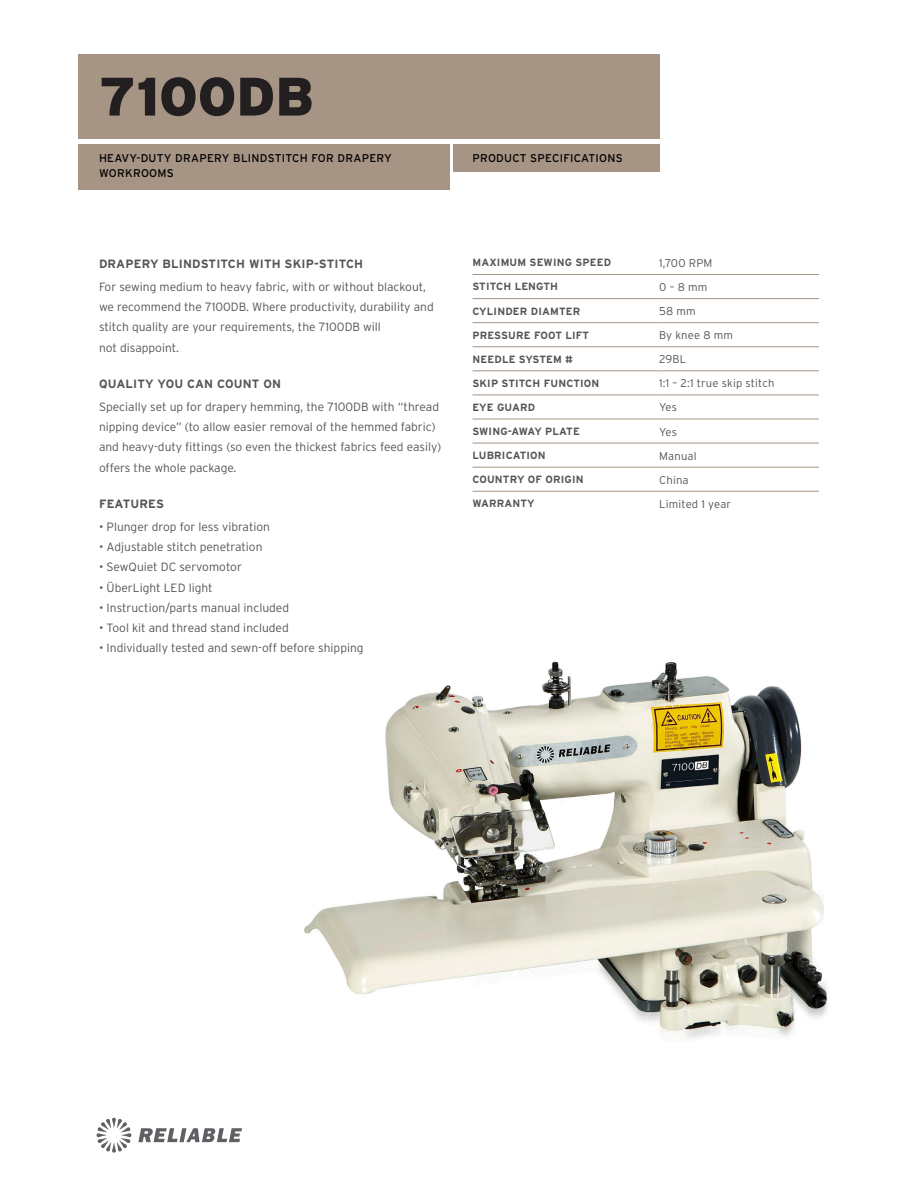
<style>
.page{position:relative;width:918px;height:1188px;background:#fff}
.page>*{position:absolute;margin:0;border:0;box-sizing:border-box;transform-origin:0 0}
.t1{font:900 54px "Interstate";color:#231f20}
.Paragraph{font:300 12px/20.2px "Interstate";color:#54555a}
.Features__Bulleted_L{font:300 12px "Interstate";color:#54555a}
.t2{font:700 12px "Interstate";letter-spacing:.015em;color:#54555a}
.Product_Specs__Right{font:300 11.25px "Interstate";letter-spacing:.015em;color:#54555a}
.t3{font:11.25px/15px "Interstate";letter-spacing:.025em;color:#000}
.Produt_Specs__Left_C{font:700 10.5px "Interstate";letter-spacing:.015em;color:#54555a}
</style>
<div class="page">
<img style="left:304px;top:661px;width:524px;height:378px">
<svg style="left:97px;top:1118px;width:34px;height:35px"></svg>
<svg style="left:138px;top:1128px;width:104px;height:14px"></svg>
<div style="left:78px;top:54px;width:581px;height:85px;background:#a69484"></div>
<div style="left:78px;top:144px;width:372px;height:46px;background:#a69484"></div>
<div style="left:453px;top:144px;width:206px;height:28px;background:#a69484"></div>
<hr style="left:472px;top:274px;width:187px;height:1px;background:#a69484">
<hr style="left:659px;top:274px;width:160px;height:1px;background:#a69484">
<hr style="left:472px;top:298px;width:187px;height:1px;background:#a69484">
<hr style="left:659px;top:298px;width:160px;height:1px;background:#a69484">
<hr style="left:472px;top:322px;width:187px;height:1px;background:#a69484">
<hr style="left:659px;top:322px;width:160px;height:1px;background:#a69484">
<hr style="left:472px;top:346px;width:187px;height:1px;background:#a69484">
<hr style="left:659px;top:346px;width:160px;height:1px;background:#a69484">
<hr style="left:472px;top:371px;width:187px;height:1px;background:#a69484">
<hr style="left:659px;top:371px;width:160px;height:1px;background:#a69484">
<hr style="left:472px;top:395px;width:187px;height:1px;background:#a69484">
<hr style="left:659px;top:395px;width:160px;height:1px;background:#a69484">
<hr style="left:472px;top:419px;width:187px;height:1px;background:#a69484">
<hr style="left:659px;top:419px;width:160px;height:1px;background:#a69484">
<hr style="left:472px;top:443px;width:187px;height:1px;background:#a69484">
<hr style="left:659px;top:443px;width:160px;height:1px;background:#a69484">
<hr style="left:472px;top:467px;width:187px;height:1px;background:#a69484">
<hr style="left:659px;top:467px;width:160px;height:1px;background:#a69484">
<hr style="left:472px;top:491px;width:187px;height:1px;background:#a69484">
<hr style="left:659px;top:491px;width:160px;height:1px;background:#a69484">
<p class="t1" style="left:99px;top:66px;width:217px">7100DB</p>
<p class="t3" style="left:99px;top:151px;width:294px">HEAVY-DUTY DRAPERY BLINDSTITCH FOR DRAPERY<br>WORKROOMS</p>
<p class="t3" style="left:472px;top:151px;width:152px">PRODUCT SPECIFICATIONS</p>
<p class="t2" style="left:99px;top:257px;width:266px">DRAPERY BLINDSTITCH WITH SKIP-STITCH</p>
<p class="Paragraph" style="left:99px;top:277px;width:329px">For sewing medium to heavy fabric, with or without blackout,</p>
<p class="Paragraph" style="left:99px;top:297px;width:336px">we recommend the 7100DB. Where productivity, durability and stitch quality are your requirements, the 7100DB will</p>
<p class="Paragraph" style="left:99px;top:337px;width:82px">not disappoint.</p>
<p class="t2" style="left:99px;top:377px;width:184px">QUALITY YOU CAN COUNT ON</p>
<p class="Paragraph" style="left:99px;top:397px;width:344px">Specially set up for drapery hemming, the 7100DB with “thread nipping device” (to allow easier removal of the hemmed fabric) and heavy-duty fittings (so even the thickest fabrics feed easily) offers the whole package.</p>
<p class="t2" style="left:99px;top:497px;width:66px">FEATURES</p>
<p class="Features__Bulleted_L" style="left:99px;top:520px;width:173px">• Plunger drop for less vibration</p>
<p class="Features__Bulleted_L" style="left:99px;top:540px;width:165px">• Adjustable stitch penetration</p>
<p class="Features__Bulleted_L" style="left:99px;top:560px;width:144px">• SewQuiet DC servomotor</p>
<p class="Features__Bulleted_L" style="left:99px;top:581px;width:115px">• ÜberLight LED light</p>
<p class="Features__Bulleted_L" style="left:99px;top:601px;width:192px">• Instruction/parts manual included</p>
<p class="Features__Bulleted_L" style="left:99px;top:621px;width:191px">• Tool kit and thread stand included</p>
<p class="Features__Bulleted_L" style="left:99px;top:641px;width:266px">• Individually tested and sewn-off before shipping</p>
<p class="Produt_Specs__Left_C" style="left:472px;top:257px;width:140px">MAXIMUM SEWING SPEED</p>
<p class="Product_Specs__Right" style="left:659px;top:257px;width:55px">1,700 RPM</p>
<p class="Produt_Specs__Left_C" style="left:472px;top:281px;width:87px">STITCH LENGTH</p>
<p class="Product_Specs__Right" style="left:659px;top:281px;width:50px">0 – 8 mm</p>
<p class="Produt_Specs__Left_C" style="left:472px;top:305px;width:109px">CYLINDER DIAMTER</p>
<p class="Product_Specs__Right" style="left:659px;top:305px;width:38px">58 mm</p>
<p class="Produt_Specs__Left_C" style="left:472px;top:329px;width:118px">PRESSURE FOOT LIFT</p>
<p class="Product_Specs__Right" style="left:659px;top:329px;width:75px">By knee 8 mm</p>
<p class="Produt_Specs__Left_C" style="left:472px;top:353px;width:102px">NEEDLE SYSTEM #</p>
<p class="Product_Specs__Right" style="left:659px;top:353px;width:29px">29BL</p>
<p class="Produt_Specs__Left_C" style="left:472px;top:377px;width:128px">SKIP STITCH FUNCTION</p>
<p class="Product_Specs__Right" style="left:659px;top:377px;width:117px">1:1 – 2:1 true skip stitch</p>
<p class="Produt_Specs__Left_C" style="left:472px;top:401px;width:64px">EYE GUARD</p>
<p class="Product_Specs__Right" style="left:659px;top:401px;width:19px">Yes</p>
<p class="Produt_Specs__Left_C" style="left:472px;top:425px;width:109px">SWING-AWAY PLATE</p>
<p class="Product_Specs__Right" style="left:659px;top:425px;width:19px">Yes</p>
<p class="Produt_Specs__Left_C" style="left:472px;top:449px;width:75px">LUBRICATION</p>
<p class="Product_Specs__Right" style="left:659px;top:449px;width:39px">Manual</p>
<p class="Produt_Specs__Left_C" style="left:472px;top:474px;width:113px">COUNTRY OF ORIGIN</p>
<p class="Product_Specs__Right" style="left:659px;top:473px;width:31px">China</p>
<p class="Produt_Specs__Left_C" style="left:472px;top:498px;width:64px">WARRANTY</p>
<p class="Product_Specs__Right" style="left:659px;top:498px;width:73px">Limited 1 year</p>
</div>
